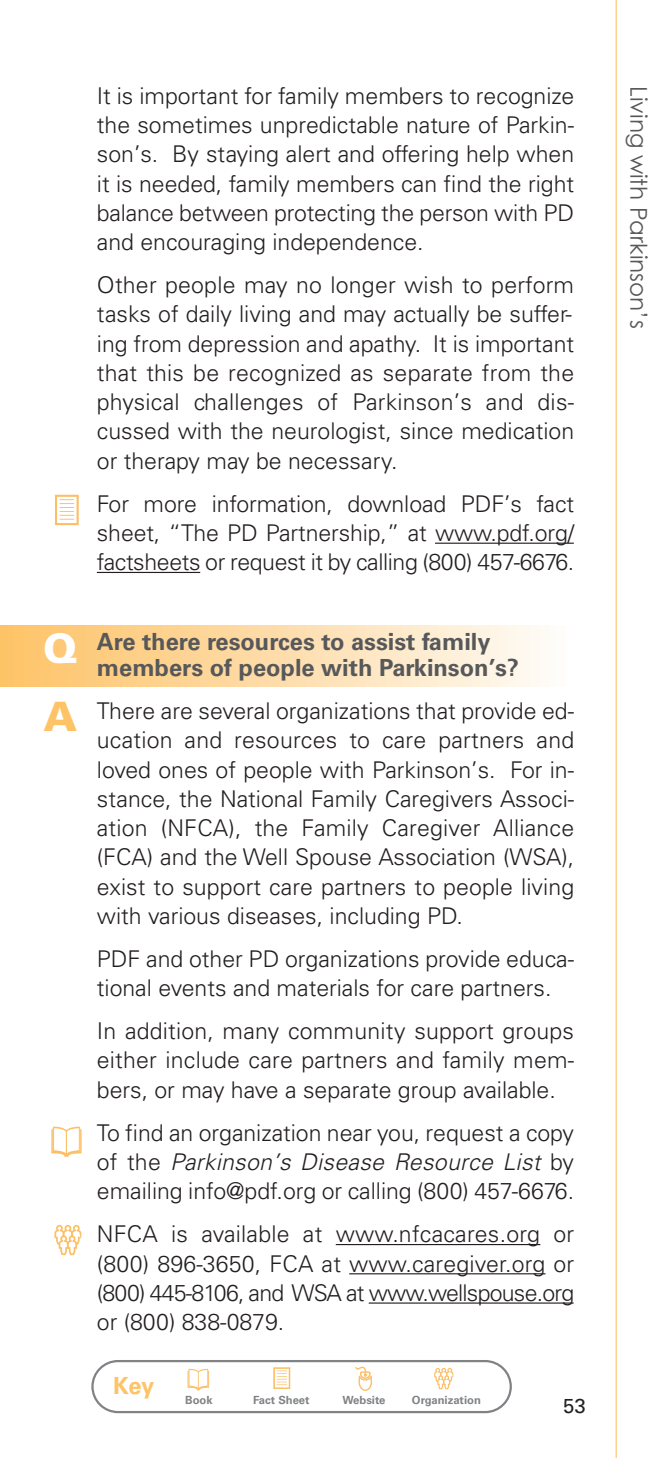
<style>
.page{position:relative;width:669px;height:1458px;background:#fff}
.page>*{position:absolute;margin:0;border:0;box-sizing:border-box;transform-origin:0 0}
.t1{font:900 40.5px/68.2px "Univers";color:#fff}
.t2{font:700 23.62px/25.9px "Univers";color:#57585a}
.t3{font:700 23.62px "Univers";color:#fdc366}
.t4{font:300 22.95px/29.2px "Univers";color:#231f20;text-align:justify}
.t5{font:22.95px "Century Gothic";color:#57585a}
.t6{font:20.25px "Univers";color:#231f20}
.t7{font:700 11.25px "Univers";color:#808285}
.s1{color:#fdc366}
.s2{font-style:italic}
</style>
<div class="page">
<div style="left:0;top:626px;width:567px;height:61px;background:linear-gradient(to right,#fec165,#fefcf8)"></div>
<hr style="left:615px;top:0;width:1px;height:1458px;background:#fdc366">
<hr style="left:435px;top:543px;width:138px;height:1px;background:#231f20">
<hr style="left:97px;top:572px;width:103px;height:1px;background:#231f20">
<hr style="left:335px;top:1244px;width:205px;height:1px;background:#231f20">
<hr style="left:349px;top:1273px;width:196px;height:1px;background:#231f20">
<hr style="left:368px;top:1302px;width:205px;height:2px;background:#231f20">
<svg style="left:55px;top:495px;width:24px;height:30px"></svg>
<svg style="left:51px;top:1127px;width:30px;height:30px"></svg>
<svg style="left:54px;top:1225px;width:27px;height:30px"></svg>
<svg style="left:91px;top:1360px;width:420px;height:53px"></svg>
<p class="t4" style="left:97px;top:83px;width:478px">It is important for family members to recognize the sometimes unpredictable nature of Parkin&shy;son’s. By staying alert and offering help when it is needed, family members can find the right balance between protecting the person with PD and encouraging independence.</p>
<p class="t4" style="left:97px;top:272px;width:478px">Other people may no longer wish to perform tasks of daily living and may actually be suffer&shy;ing from depression and apathy. It is important that this be recognized as separate from the physical challenges of Parkinson’s and dis&shy;cussed with the neurologist, since medication or therapy may be necessary.</p>
<p class="t4" style="left:97px;top:491px;width:478px">For more information, download PDF’s fact sheet, “The PD Partnership,” at www.pdf.org/ factsheets or request it by calling (800) 457-6676.</p>
<p class="t1" style="left:43px;top:618px;width:36px">Q<br><span class="s1">A</span></p>
<p class="t2" style="left:97px;top:631px;width:423px">Are there resources to assist family members of people with Parkinson’s?</p>
<p class="t4" style="left:97px;top:698px;width:478px">There are several organizations that provide ed&shy;ucation and resources to care partners and loved ones of people with Parkinson’s. For in&shy;stance, the National Family Caregivers Associ&shy;ation (NFCA), the Family Caregiver Alliance (FCA) and the Well Spouse Association (WSA), exist to support care partners to people living with various diseases, including PD.</p>
<p class="t4" style="left:97px;top:946px;width:478px">PDF and other PD organizations provide educa&shy;tional events and materials for care partners.</p>
<p class="t4" style="left:97px;top:1019px;width:478px">In addition, many community support groups either include care partners and family mem&shy;bers, or may have a separate group available.</p>
<p class="t4" style="left:97px;top:1120px;width:478px">To find an organization near you, request a copy of the <span class="s2">Parkinson’s Disease Resource List</span> by emailing info@pdf.org or calling (800) 457-6676.</p>
<p class="t4" style="left:97px;top:1222px;width:478px">NFCA is available at www.nfcacares.org or (800) 896-3650, FCA at www.caregiver.org or (800) 445-8106, and WSA at www.wellspouse.org or (800) 838-0879.</p>
<p class="t3" style="left:113px;top:1377px;width:43px">Key</p>
<p class="t7" style="left:185px;top:1395px;width:29px">Book</p>
<p class="t7" style="left:253px;top:1395px;width:58px">Fact Sheet</p>
<p class="t7" style="left:342px;top:1395px;width:45px">Website</p>
<p class="t7" style="left:411px;top:1395px;width:70px">Organization</p>
<p class="t6" style="left:563px;top:1399px;width:24px">53</p>
<p class="t5" style="left:647px;top:86px;width:244px;rotate:90deg">Living with Parkinson’s</p>
</div>
